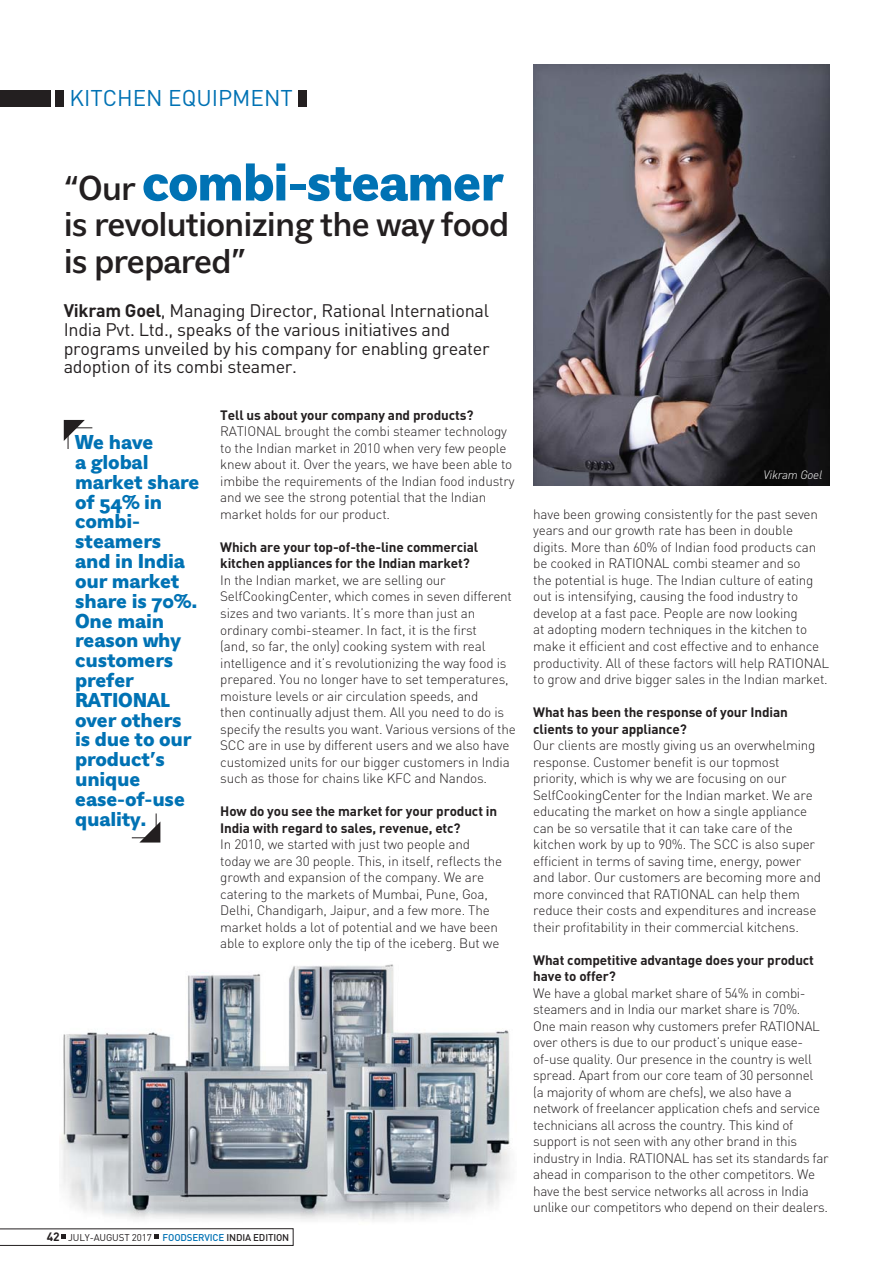
<style>
.page{position:relative;width:893px;height:1276px;background:#fff}
.page>*{position:absolute;margin:0;border:0;box-sizing:border-box;transform-origin:0 0}
.t1{font:800 55.5px "Eau Naturelle Sans";letter-spacing:-.03em;color:#0072b4}
.t2{font:500 36px/36px "Eau Naturelle Sans";letter-spacing:-.03em;color:#231f20}
.t3{font:22.5px "DIN";color:#0072b4}
.t4{font:800 21px/19.8px "Eau Naturelle Sans";letter-spacing:-.01em;color:#0072b4}
.t5{font:18px/18.8px "DIN";letter-spacing:-.015em;color:#231f20}
.t6{font:300 13.5px/16.5px "DIN";letter-spacing:-.015em;color:#231f20}
.t7{font:700 13.5px/16.5px "DIN";letter-spacing:-.01em;color:#231f20}
.t8{font:italic 300 12px "DIN";letter-spacing:-.02em;color:#fff}
.t9{font:9.75px "DIN";letter-spacing:-.015em;color:#231f20}
.s1{font-weight:500;font-size:36px;color:#231f20}
.s2{font-weight:700}
.s3{font-weight:700;font-size:12px}
.s4{font-weight:500;color:#0072b4}
.s5{font-weight:500}
</style>
<div class="page">
<div style="left:55px;top:90px;width:9px;height:16px;background:#231f20"></div>
<div style="left:0;top:90px;width:50px;height:16px;background:#231f20"></div>
<div style="left:298px;top:90px;width:9px;height:16px;background:#231f20"></div>
<svg style="left:0;top:1228px;width:293px;height:17px"></svg>
<img style="left:60px;top:964px;width:450px;height:257px">
<img style="left:533px;top:65px;width:296px;height:421px">
<svg style="left:64px;top:420px;width:29px;height:29px"></svg>
<svg style="left:131px;top:813px;width:29px;height:29px"></svg>
<h3 class="t3" style="left:69px;top:90px;width:225px">KITCHEN EQUIPMENT</h3>
<h1 class="t1" style="left:64px;top:161px;width:441px"><span class="s1">“Our</span> combi-steamer</h1>
<h2 class="t2" style="left:64px;top:210px;width:447px">is revolutionizing the way food is prepared”</h2>
<h3 class="t5" style="left:64px;top:303px;width:427px"><span class="s2">Vikram Goel</span>, Managing Director, Rational International India Pvt. Ltd., speaks of the various initiatives and programs unveiled by his company for enabling greater adoption of its combi steamer.</h3>
<p class="t7" style="left:220px;top:408px;width:255px">Tell us about your company and products?</p>
<p class="t6" style="left:220px;top:425px;width:296px">RATIONAL brought the combi steamer technology to the Indian market in 2010 when very few people knew about it. Over the years, we have been able to imbibe the requirements of the Indian food industry and we see the strong potential that the Indian market holds for our product.</p>
<p class="t7" style="left:220px;top:540px;width:259px">Which are your top-of-the-line commercial kitchen appliances for the Indian market?</p>
<p class="t6" style="left:220px;top:573px;width:297px">In the Indian market, we are selling our SelfCookingCenter, which comes in seven different sizes and two variants. It’s more than just an ordinary combi-steamer. In fact, it is the first<br>(and, so far, the only) cooking system with real intelligence and it’s revolutionizing the way food is prepared. You no longer have to set temperatures, moisture levels or air circulation speeds, and<br>then continually adjust them. All you need to do is specify the results you want. Various versions of the SCC are in use by different users and we also have customized units for our bigger customers in India such as those for chains like KFC and Nandos.</p>
<p class="t7" style="left:220px;top:804px;width:278px">How do you see the market for your product in<br>India with regard to sales, revenue, etc?</p>
<p class="t6" style="left:220px;top:837px;width:284px">In 2010, we started with just two people and today we are 30 people. This, in itself, reflects the growth and expansion of the company. We are catering to the markets of Mumbai, Pune, Goa, Delhi, Chandigarh, Jaipur, and a few more. The market holds a lot of potential and we have been able to explore only the tip of the iceberg. But we</p>
<h3 class="t4" style="left:75px;top:434px;width:126px">We have<br>a global market share of 54% in combi&shy;steamers and in India our market share is 70%.<br>One main reason why customers prefer<br>RATIONAL over others is due to our product’s unique ease-of-use quality.</h3>
<p class="t9" style="left:47px;top:1234px;width:244px"><span class="s3">42</span> JULY-AUGUST 2017 <span class="s4">FOODSERVICE</span> <span class="s5">INDIA EDITION</span></p>
<p class="t8" style="left:764px;top:470px;width:60px">Vikram Goel</p>
<p class="t6" style="left:533px;top:507px;width:297px">have been growing consistently for the past seven years and our growth rate has been in double digits. More than 60% of Indian food products can be cooked in RATIONAL combi steamer and so<br>the potential is huge. The Indian culture of eating out is intensifying, causing the food industry to develop at a fast pace. People are now looking<br>at adopting modern techniques in the kitchen to make it efficient and cost effective and to enhance productivity. All of these factors will help RATIONAL to grow and drive bigger sales in the Indian market.</p>
<p class="t7" style="left:533px;top:705px;width:256px">What has been the response of your Indian clients to your appliance?</p>
<p class="t6" style="left:533px;top:738px;width:289px">Our clients are mostly giving us an overwhelming response. Customer benefit is our topmost priority, which is why we are focusing on our SelfCookingCenter for the Indian market. We are educating the market on how a single appliance can be so versatile that it can take care of the kitchen work by up to 90%. The SCC is also super efficient in terms of saving time, energy, power and labor. Our customers are becoming more and more convinced that RATIONAL can help them reduce their costs and expenditures and increase their profitability in their commercial kitchens.</p>
<p class="t7" style="left:533px;top:953px;width:282px">What competitive advantage does your product have to offer?</p>
<p class="t6" style="left:533px;top:986px;width:297px">We have a global market share of 54% in combi&shy;steamers and in India our market share is 70%.<br>One main reason why customers prefer RATIONAL over others is due to our product’s unique ease&shy;of-use quality. Our presence in the country is well spread. Apart from our core team of 30 personnel<br>(a majority of whom are chefs), we also have a network of freelancer application chefs and service technicians all across the country. This kind of support is not seen with any other brand in this industry in India. RATIONAL has set its standards far ahead in comparison to the other competitors. We have the best service networks all across in India unlike our competitors who depend on their dealers.</p>
</div>
